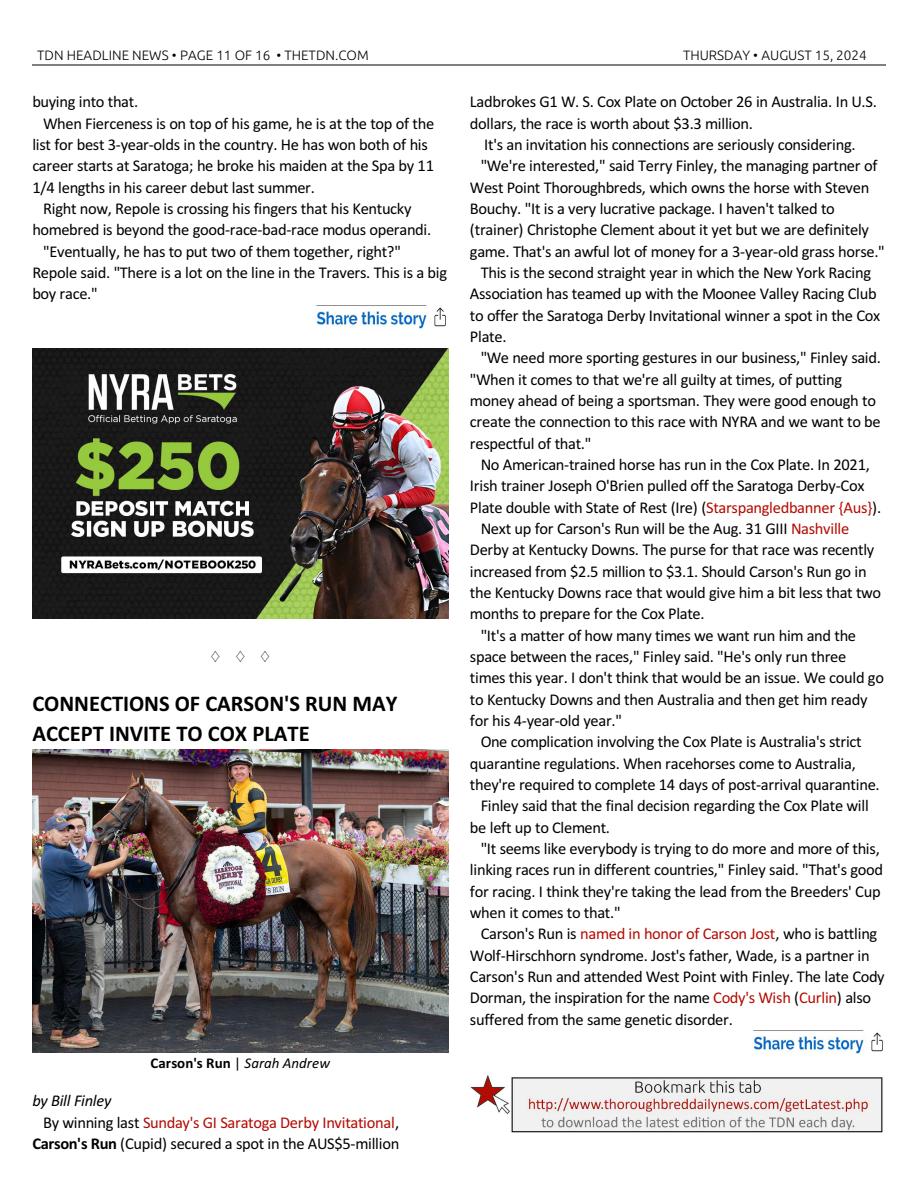
<style>
.page{position:relative;width:918px;height:1188px;background:#fff}
.page>*{position:absolute;margin:0;border:0;box-sizing:border-box;transform-origin:0 0}
.t1{font:700 22.5px/30.3px "Calibri";color:#000}
.t2{font:16.5px/21.3px "Calibri";letter-spacing:-.02em;color:#000}
.t3{font:16.5px "Calibri";letter-spacing:-.02em;color:#b30a00}
.t4{font:italic 16.5px "Calibri";letter-spacing:-.02em;color:#000}
.t5{font:700 15px "Calibri";color:#000}
.t6{font:300 13.5px "Ubuntu";color:#000}
.s1{font-weight:400}
.s2{font-weight:400;font-style:italic}
.s3{color:#000}
.s4{font-weight:700}
.s5{color:#b30b00}
.s6{color:#b30a00}
</style>
<div class="page">
<hr style="left:32px;top:64px;width:853px;height:1px;background:#808080">
<img style="left:32px;top:348px;width:416px;height:270px">
<img style="left:32px;top:750px;width:416px;height:302px">
<img style="left:470px;top:1075px;width:413px;height:58px">
<img style="left:315px;top:305px;width:131px;height:24px">
<img style="left:752px;top:1032px;width:131px;height:22px">
<p class="t6" style="left:37px;top:49px;width:333px">TDN HEADLINE NEWS • PAGE 11 OF 16 • THETDN.COM</p>
<p class="t6" style="left:683px;top:49px;width:185px">THURSDAY • AUGUST 15, 2024</p>
<p class="t2" style="left:32px;top:93px;width:107px">buying into that.</p>
<p class="t2" style="left:43px;top:114px;width:393px">When Fierceness is on top of his game, he is at the top of the</p>
<p class="t2" style="left:32px;top:135px;width:397px">list for best 3-year-olds in the country. He has won both of his</p>
<p class="t2" style="left:32px;top:157px;width:403px">career starts at Saratoga; he broke his maiden at the Spa by 11</p>
<p class="t2" style="left:32px;top:178px;width:284px">1/4 lengths in his career debut last summer.</p>
<p class="t2" style="left:43px;top:199px;width:370px">Right now, Repole is crossing his fingers that his Kentucky</p>
<p class="t2" style="left:32px;top:221px;width:400px">homebred is beyond the good-race-bad-race modus operandi.</p>
<p class="t2" style="left:43px;top:242px;width:359px">"Eventually, he has to put two of them together, right?"</p>
<p class="t2" style="left:32px;top:263px;width:416px">Repole said. "There is a lot on the line in the Travers. This is a big</p>
<p class="t2" style="left:32px;top:285px;width:67px">boy race."</p>
<h1 class="t1" style="left:32px;top:690px;width:367px">CONNECTIONS OF CARSON'S RUN MAY<br>ACCEPT INVITE TO COX PLATE</h1>
<p class="t5" style="left:151px;top:1057px;width:181px">Carson's Run <span class="s1">|</span> <span class="s2">Sarah Andrew</span></p>
<p class="t4" style="left:32px;top:1094px;width:81px">by Bill Finley</p>
<p class="t3" style="left:43px;top:1115px;width:358px"><span class="s3">By winning last</span> Sunday's GI Saratoga Derby Invitational<span class="s3">,</span></p>
<p class="t2" style="left:32px;top:1134px;width:369px"><span class="s4">Carson's Run</span> (Cupid) secured a spot in the AUS$5-million</p>
<p class="t2" style="left:470px;top:93px;width:408px">Ladbrokes G1 W. S. Cox Plate on October 26 in Australia. In U.S. dollars, the race is worth about $3.3 million.</p>
<p class="t2" style="left:484px;top:135px;width:373px">It's an invitation his connections are seriously considering.</p>
<p class="t2" style="left:481px;top:157px;width:398px">"We're interested," said Terry Finley, the managing partner of</p>
<p class="t2" style="left:470px;top:178px;width:401px">West Point Thoroughbreds, which owns the horse with Steven</p>
<p class="t2" style="left:470px;top:199px;width:366px">Bouchy. "It is a very lucrative package. I haven't talked to</p>
<p class="t2" style="left:470px;top:221px;width:401px">(trainer) Christophe Clement about it yet but we are definitely</p>
<p class="t2" style="left:470px;top:242px;width:416px">game. That's an awful lot of money for a 3-year-old grass horse."</p>
<p class="t2" style="left:481px;top:263px;width:392px">This is the second straight year in which the New York Racing</p>
<p class="t2" style="left:470px;top:285px;width:408px">Association has teamed up with the Moonee Valley Racing Club</p>
<p class="t2" style="left:470px;top:306px;width:412px">to offer the Saratoga Derby Invitational winner a spot in the Cox</p>
<p class="t2" style="left:470px;top:327px;width:38px">Plate.</p>
<p class="t2" style="left:481px;top:349px;width:402px">"We need more sporting gestures in our business," Finley said.</p>
<p class="t2" style="left:470px;top:370px;width:374px">"When it comes to that we're all guilty at times, of putting</p>
<p class="t2" style="left:470px;top:391px;width:408px">money ahead of being a sportsman. They were good enough to</p>
<p class="t2" style="left:470px;top:413px;width:412px">create the connection to this race with NYRA and we want to be</p>
<p class="t2" style="left:470px;top:434px;width:123px">respectful of that."</p>
<p class="t2" style="left:481px;top:455px;width:391px">No American-trained horse has run in the Cox Plate. In 2021,</p>
<p class="t2" style="left:470px;top:477px;width:396px">Irish trainer Joseph O'Brien pulled off the Saratoga Derby-Cox</p>
<p class="t2" style="left:470px;top:498px;width:413px">Plate double with State of Rest (Ire) (<span class="s5">Starspangledbanner {Aus}</span>).</p>
<p class="t2" style="left:481px;top:519px;width:370px">Next up for Carson's Run will be the Aug. 31 GIII <span class="s5">Nashville</span></p>
<p class="t2" style="left:470px;top:541px;width:406px">Derby at Kentucky Downs. The purse for that race was recently</p>
<p class="t2" style="left:470px;top:562px;width:398px">increased from $2.5 million to $3.1. Should Carson's Run go in</p>
<p class="t2" style="left:470px;top:583px;width:413px">the Kentucky Downs race that would give him a bit less that two</p>
<p class="t2" style="left:470px;top:605px;width:236px">months to prepare for the Cox Plate.</p>
<p class="t2" style="left:481px;top:626px;width:377px">"It's a matter of how many times we want run him and the</p>
<p class="t2" style="left:470px;top:647px;width:378px">space between the races," Finley said. "He's only run three</p>
<p class="t2" style="left:470px;top:669px;width:416px">times this year. I don't think that would be an issue. We could go</p>
<p class="t2" style="left:470px;top:690px;width:399px">to Kentucky Downs and then Australia and then get him ready</p>
<p class="t2" style="left:470px;top:711px;width:154px">for his 4-year-old year."</p>
<p class="t2" style="left:481px;top:733px;width:383px">One complication involving the Cox Plate is Australia's strict</p>
<p class="t2" style="left:470px;top:754px;width:387px">quarantine regulations. When racehorses come to Australia,</p>
<p class="t2" style="left:470px;top:775px;width:411px">they're required to complete 14 days of post-arrival quarantine.</p>
<p class="t2" style="left:481px;top:796px;width:390px">Finley said that the final decision regarding the Cox Plate will</p>
<p class="t2" style="left:470px;top:818px;width:142px">be left up to Clement.</p>
<p class="t2" style="left:481px;top:839px;width:401px">"It seems like everybody is trying to do more and more of this,</p>
<p class="t2" style="left:470px;top:861px;width:415px">linking races run in different countries," Finley said. "That's good</p>
<p class="t2" style="left:470px;top:882px;width:412px">for racing. I think they're taking the lead from the Breeders' Cup</p>
<p class="t2" style="left:470px;top:903px;width:152px">when it comes to that."</p>
<p class="t2" style="left:481px;top:924px;width:398px">Carson's Run is <span class="s6">named in honor of Carson Jost</span>, who is battling</p>
<p class="t2" style="left:470px;top:946px;width:401px">Wolf-Hirschhorn syndrome. Jost's father, Wade, is a partner in</p>
<p class="t2" style="left:470px;top:967px;width:416px">Carson's Run and attended West Point with Finley. The late Cody</p>
<p class="t2" style="left:470px;top:989px;width:403px">Dorman, the inspiration for the name <span class="s5">Cody's Wish</span> (<span class="s5">Curlin</span>) also</p>
<p class="t2" style="left:470px;top:1010px;width:264px">suffered from the same genetic disorder.</p>
</div>
